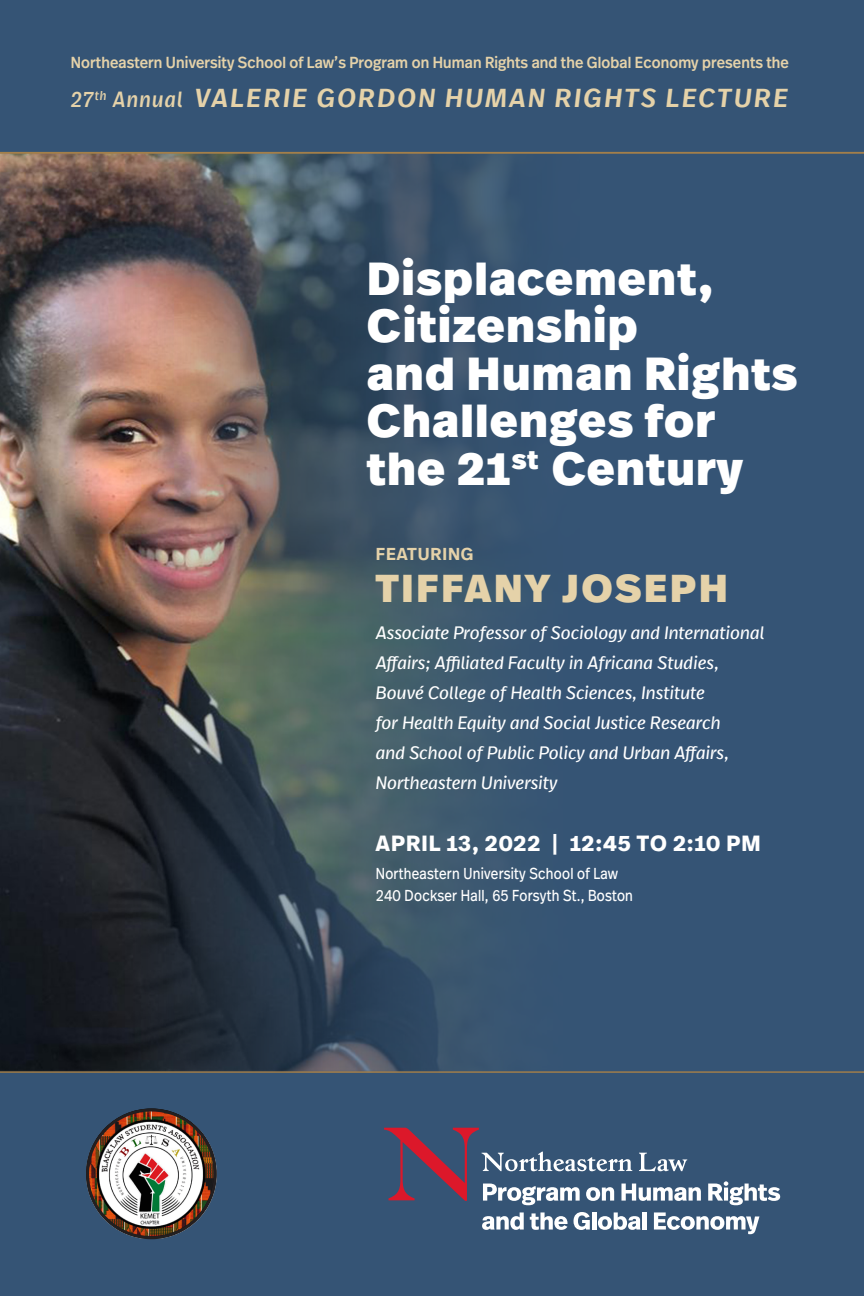
<style>
.page{position:relative;width:864px;height:1296px;background:#fff}
.page>*{position:absolute;margin:0;border:0;box-sizing:border-box;transform-origin:0 0}
.t1{font:900 46.4px/47.6px "Real Head Pro";letter-spacing:.04em;color:#fff}
.t2{font:900 38.8px "Real Head Pro";letter-spacing:.08em;color:#e5d2a9}
.t3{font:italic 600 26px "Real Head Pro";letter-spacing:.09em;color:#e5d2a9}
.t4{font:700 22px "Real Head Pro";letter-spacing:.04em;color:#fff}
.t5{font:italic 18px/30px "Real Head Pro";letter-spacing:.01em;color:#fff}
.t6{font:600 17.2px "Real Head Pro";letter-spacing:.05em;color:#e5d2a9}
.t7{font:500 16px "Real Head Pro";letter-spacing:.01em;color:#e5d2a9;scale:.93 1}
.t8{font:15.8px "Real Head Pro";letter-spacing:.02em;color:#fff;scale:.87 1}
.s1{font-weight:500;font-size:22px}
</style>
<div class="page">
<div style="left:0;top:1px;width:864px;height:1295px;background:#355475"></div>
<img style="left:0;top:154px;width:505px;height:917px">
<svg style="left:708px;top:1181px;width:72px;height:24px"></svg>
<svg style="left:482px;top:1212px;width:42px;height:18px"></svg>
<svg style="left:530px;top:1212px;width:38px;height:18px"></svg>
<svg style="left:574px;top:1212px;width:16px;height:18px"></svg>
<hr style="left:592px;top:1212px;width:4px;height:18px;background:#fff">
<svg style="left:598px;top:1212px;width:43px;height:18px"></svg>
<hr style="left:642px;top:1212px;width:4px;height:18px;background:#fff">
<svg style="left:654px;top:1212px;width:105px;height:22px"></svg>
<svg style="left:384px;top:1128px;width:317px;height:77px"></svg>
<svg style="left:0;top:1071px;width:864px;height:2px"></svg>
<img style="left:86px;top:1112px;width:131px;height:126px">
<div style="left:86px;top:1108px;width:131px;height:131px;border:3px solid #231f20;border-radius:50%"></div>
<div style="left:0;top:0;width:864px;height:152px;background:#355475"></div>
<hr style="left:0;top:152px;width:864px;height:2px;background:#a37f4a">
<p class="t7" style="left:71px;top:51px;width:774px">Northeastern University School of Law’s Program on Human Rights and the Global Economy presents the</p>
<p class="t3" style="left:71px;top:79px;width:719px"><span class="s1">27</span><sup>th</sup> <span class="s1">Annual</span> VALERIE GORDON HUMAN RIGHTS LECTURE</p>
<p class="t1" style="left:367px;top:254px;width:431px">Displacement,<br>Citizenship<br>and Human Rights<br>Challenges for the 21<sup>st</sup> Century</p>
<p class="t6" style="left:376px;top:542px;width:99px">FEATURING</p>
<p class="t2" style="left:376px;top:559px;width:353px">TIFFANY JOSEPH</p>
<p class="t5" style="left:376px;top:617px;width:390px">Associate Professor of Sociology and International Affairs; Affiliated Faculty in Africana Studies, Bouvé College of Health Sciences, Institute<br>for Health Equity and Social Justice Research<br>and School of Public Policy and Urban Affairs, Northeastern University</p>
<p class="t4" style="left:376px;top:828px;width:386px">APRIL 13, 2022 | 12:45 TO 2:10 PM</p>
<p class="t8" style="left:376px;top:862px;width:280px">Northeastern University School of Law</p>
<p class="t8" style="left:376px;top:885px;width:297px">240 Dockser Hall, 65 Forsyth St., Boston</p>
</div>
